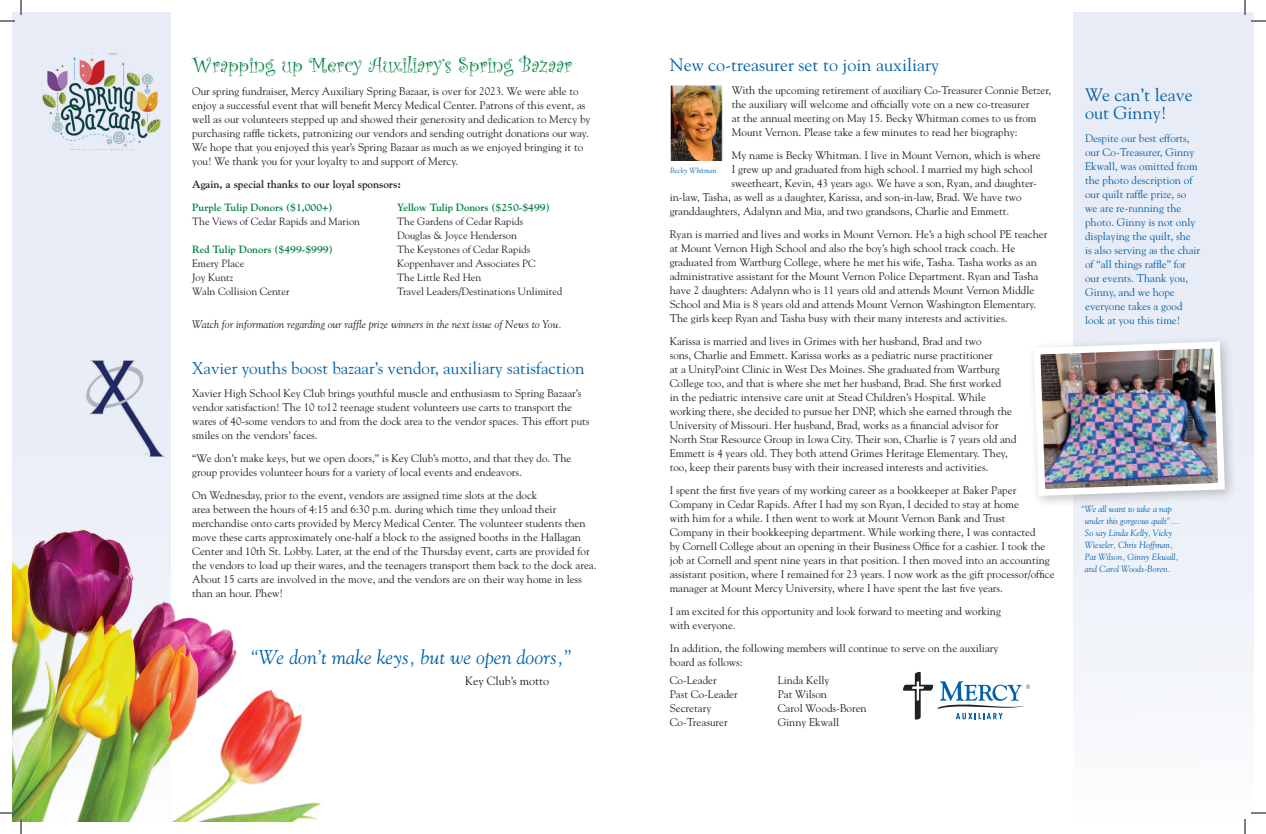
<style>
.page{position:relative;width:1266px;height:834px;background:#fff}
.page>*{position:absolute;margin:0;border:0;box-sizing:border-box;transform-origin:0 0}
.t1{font:22px "Curlz";color:#007f3e}
.t2{font:italic 20px "Goudy";color:#0161aa}
.t3{font:18px/18px "Goudy";color:#0161aa}
.t4{font:17px "Goudy";color:#0161aa}
.t5{font:12px "Goudy";color:#231f20}
.t6{font:11px/14px "Goudy";color:#231f20}
.t7{font:11px/14px "Goudy";color:#0161aa}
.t8{font:italic 11px "Goudy";color:#231f20}
.t9{font:700 11px "Goudy";color:#231f20}
.t10{font:10.5px/14px "Goudy";color:#231f20}
.t11{font:700 10.5px "Goudy";color:#007f3e}
.t12{font:italic 9px/12px "Goudy";color:#0161aa}
.t13{font:italic 7.5px "Goudy";letter-spacing:.01em;color:#0161aa}
</style>
<div class="page">
<div style="left:12px;top:12px;width:159px;height:810px;background:#e7ecf6"></div>
<img style="left:12px;top:529px;width:309px;height:293px">
<div style="left:1073px;top:12px;width:181px;height:810px;background:linear-gradient(to bottom,#e2e8f4,#f7f8fc)"></div>
<svg style="left:903px;top:672px;width:127px;height:48px"></svg>
<img style="left:42px;top:57px;width:119px;height:90px">
<img style="left:86px;top:361px;width:79px;height:96px">
<img style="left:672px;top:87px;width:49px;height:73px">
<div style="left:670px;top:85px;width:53px;height:77px;border:1px solid #fff"></div>
<div style="left:1027px;top:335px;width:211px;height:174px;background:#231f20;opacity:.25"></div>
<img style="left:1030px;top:338px;width:198px;height:161px">
<svg style="left:0;top:0;width:22px;height:22px"></svg>
<svg style="left:0;top:812px;width:22px;height:22px"></svg>
<svg style="left:1244px;top:0;width:22px;height:22px"></svg>
<svg style="left:1244px;top:812px;width:22px;height:22px"></svg>
<h1 class="t1" style="left:192px;top:50px;width:382px">Wrapping up Mercy Auxiliary’s Spring Bazaar</h1>
<p class="t6" style="left:192px;top:84px;width:400px">Our spring fundraiser, Mercy Auxiliary Spring Bazaar, is over for 2023. We were able to enjoy a successful event that will benefit Mercy Medical Center. Patrons of this event, as well as our volunteers stepped up and showed their generosity and dedication to Mercy by purchasing raffle tickets, patronizing our vendors and sending outright donations our way.<br>We hope that you enjoyed this year’s Spring Bazaar as much as we enjoyed bringing it to you! We thank you for your loyalty to and support of Mercy.</p>
<p class="t9" style="left:192px;top:178px;width:211px">Again, a special thanks to our loyal sponsors:</p>
<p class="t11" style="left:192px;top:201px;width:142px">Purple Tulip Donors ($1,000+)</p>
<p class="t10" style="left:192px;top:214px;width:169px">The Views of Cedar Rapids and Marion</p>
<p class="t11" style="left:192px;top:243px;width:142px">Red Tulip Donors ($499-$999)</p>
<p class="t10" style="left:192px;top:256px;width:99px">Emery Place<br>Joy Kuntz<br>Waln Collision Center</p>
<p class="t8" style="left:192px;top:317px;width:371px">Watch for information regarding our raffle prize winners in the next issue of News to You.</p>
<h3 class="t4" style="left:192px;top:357px;width:394px">Xavier youths boost bazaar’s vendor, auxiliary satisfaction</h3>
<p class="t6" style="left:192px;top:386px;width:399px">Xavier High School Key Club brings youthful muscle and enthusiasm to Spring Bazaar’s vendor satisfaction! The 10 to12 teenage student volunteers use carts to transport the wares of 40-some vendors to and from the dock area to the vendor spaces. This effort puts smiles on the vendors’ faces.</p>
<p class="t6" style="left:192px;top:451px;width:381px">“We don’t make keys, but we open doors,” is Key Club’s motto, and that they do. The group provides volunteer hours for a variety of local events and endeavors.</p>
<p class="t6" style="left:192px;top:488px;width:406px">On Wednesday, prior to the event, vendors are assigned time slots at the dock<br>area between the hours of 4:15 and 6:30 p.m. during which time they unload their merchandise onto carts provided by Mercy Medical Center. The volunteer students then move these carts approximately one-half a block to the assigned booths in the Hallagan Center and 10th St. Lobby. Later, at the end of the Thursday event, carts are provided for the vendors to load up their wares, and the teenagers transport them back to the dock area.<br>About 15 carts are involved in the move, and the vendors are on their way home in less than an hour. Phew!</p>
<p class="t11" style="left:397px;top:201px;width:154px">Yellow Tulip Donors ($250-$499)</p>
<p class="t10" style="left:397px;top:214px;width:167px">The Gardens of Cedar Rapids<br>Douglas &amp; Joyce Henderson<br>The Keystones of Cedar Rapids<br>Koppenhaver and Associates PC<br>The Little Red Hen<br>Travel Leaders/Destinations Unlimited</p>
<h2 class="t2" style="left:250px;top:645px;width:324px">“We don’t make keys, but we open doors,”</h2>
<p class="t5" style="left:465px;top:673px;width:85px">Key Club’s motto</p>
<h3 class="t3" style="left:670px;top:55px;width:271px">New co-treasurer set to join auxiliary</h3>
<p class="t6" style="left:732px;top:82px;width:321px">With the upcoming retirement of auxiliary Co-Treasurer Connie Betzer, the auxiliary will welcome and officially vote on a new co-treasurer<br>at the annual meeting on May 15. Becky Whitman comes to us from Mount Vernon. Please take a few minutes to read her biography:</p>
<p class="t6" style="left:732px;top:148px;width:311px">My name is Becky Whitman. I live in Mount Vernon, which is where</p>
<p class="t6" style="left:732px;top:162px;width:302px">I grew up and graduated from high school. I married my high school</p>
<p class="t6" style="left:732px;top:176px;width:307px">sweetheart, Kevin, 43 years ago. We have a son, Ryan, and daughter-</p>
<p class="t6" style="left:670px;top:190px;width:353px">in-law, Tasha, as well as a daughter, Karissa, and son-in-law, Brad. We have two</p>
<p class="t6" style="left:670px;top:204px;width:341px">granddaughters, Adalynn and Mia, and two grandsons, Charlie and Emmett.</p>
<p class="t6" style="left:670px;top:227px;width:379px">Ryan is married and lives and works in Mount Vernon. He’s a high school PE teacher at Mount Vernon High School and also the boy’s high school track coach. He graduated from Wartburg College, where he met his wife, Tasha. Tasha works as an administrative assistant for the Mount Vernon Police Department. Ryan and Tasha have 2 daughters: Adalynn who is 11 years old and attends Mount Vernon Middle School and Mia is 8 years old and attends Mount Vernon Washington Elementary.<br>The girls keep Ryan and Tasha busy with their many interests and activities.</p>
<p class="t6" style="left:670px;top:334px;width:348px">Karissa is married and lives in Grimes with her husband, Brad and two<br>sons, Charlie and Emmett. Karissa works as a pediatric nurse practitioner<br>at a UnityPoint Clinic in West Des Moines. She graduated from Wartburg College too, and that is where she met her husband, Brad. She first worked<br>in the pediatric intensive care unit at Stead Children’s Hospital. While working there, she decided to pursue her DNP, which she earned through the University of Missouri. Her husband, Brad, works as a financial advisor for North Star Resource Group in Iowa City. Their son, Charlie is 7 years old and Emmett is 4 years old. They both attend Grimes Heritage Elementary. They, too, keep their parents busy with their increased interests and activities.</p>
<p class="t6" style="left:670px;top:483px;width:386px">I spent the first five years of my working career as a bookkeeper at Baker Paper Company in Cedar Rapids. After I had my son Ryan, I decided to stay at home<br>with him for a while. I then went to work at Mount Vernon Bank and Trust<br>Company in their bookkeeping department. While working there, I was contacted<br>by Cornell College about an opening in their Business Office for a cashier. I took the job at Cornell and spent nine years in that position. I then moved into an accounting assistant position, where I remained for 23 years. I now work as the gift processor/office manager at Mount Mercy University, where I have spent the last five years.</p>
<p class="t6" style="left:670px;top:604px;width:333px">I am excited for this opportunity and look forward to meeting and working with everyone.</p>
<p class="t6" style="left:670px;top:641px;width:330px">In addition, the following members will continue to serve on the auxiliary board as follows:</p>
<p class="t6" style="left:670px;top:673px;width:49px">Co-Leader</p>
<p class="t6" style="left:778px;top:673px;width:53px">Linda Kelly</p>
<p class="t6" style="left:670px;top:687px;width:70px">Past Co-Leader</p>
<p class="t6" style="left:778px;top:687px;width:51px">Pat Wilson</p>
<p class="t6" style="left:670px;top:701px;width:43px">Secretary</p>
<p class="t6" style="left:778px;top:701px;width:91px">Carol Woods-Boren</p>
<p class="t6" style="left:670px;top:715px;width:60px">Co-Treasurer</p>
<p class="t6" style="left:778px;top:715px;width:63px">Ginny Ekwall</p>
<p class="t13" style="left:670px;top:166px;width:48px">Becky Whitman</p>
<h3 class="t3" style="left:1085px;top:85px;width:109px">We can’t leave out Ginny!</h3>
<p class="t7" style="left:1085px;top:131px;width:117px">Despite our best efforts, our Co-Treasurer, Ginny<br>Ekwall, was omitted from the photo description of our quilt raffle prize, so we are re-running the photo. Ginny is not only displaying the quilt, she is also serving as the chair of “all things raffle” for our events. Thank you,<br>Ginny, and we hope everyone takes a good look at you this time!</p>
<p class="t12" style="left:1085px;top:503px;width:96px;text-indent:-4px">“We all want to take a nap under this gorgeous quilt”…<br>So say Linda Kelly, Vicky<br>Wieseler, Chris Hoffman,<br>Pat Wilson, Ginny Ekwall, and Carol Woods-Boren.</p>
</div>
